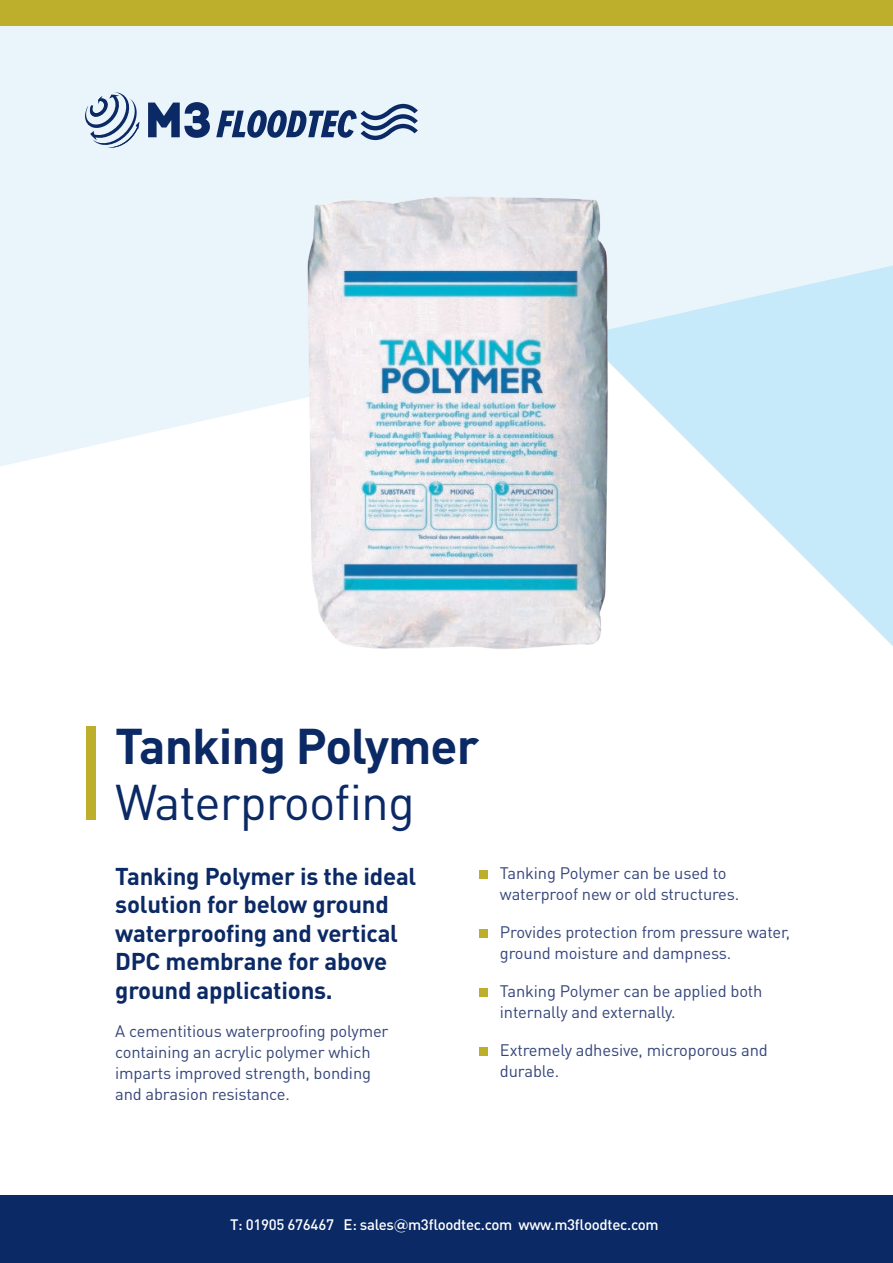
<style>
.page{position:relative;width:893px;height:1263px;background:#fff}
.page>*{position:absolute;margin:0;border:0;box-sizing:border-box;transform-origin:0 0}
.t1{font:700 49.5px "DIN Pro";letter-spacing:-.02em;color:#0b2965}
.t2{font:49.5px "DIN Pro";letter-spacing:-.02em;color:#0b2965}
.t3{font:700 24px/28.5px "DIN Pro";letter-spacing:-.01em;color:#0b2965}
.t4{font:16.5px/21px "DIN Pro";letter-spacing:-.01em;color:#344579}
.t5{font:500 15px "DIN Pro";letter-spacing:-.02em;color:#fff}
.s1{font-family:"Gotham"}
</style>
<div class="page">
<svg style="left:713px;top:466px;width:180px;height:180px"></svg>
<svg style="left:0;top:26px;width:893px;height:440px;fill:#e9f4fb"></svg>
<div style="left:0;top:1196px;width:893px;height:67px;background:#0b2965"></div>
<svg style="left:84px;top:92px;width:55px;height:57px"></svg>
<svg style="left:148px;top:102px;width:62px;height:36px"></svg>
<svg style="left:216px;top:104px;width:202px;height:36px"></svg>
<div style="left:86px;top:727px;width:10px;height:93px;background:#bdae2b"></div>
<div style="left:479px;top:870px;width:8px;height:9px;background:#bdae2b"></div>
<div style="left:479px;top:929px;width:8px;height:9px;background:#bdae2b"></div>
<div style="left:479px;top:988px;width:8px;height:9px;background:#bdae2b"></div>
<div style="left:479px;top:1047px;width:8px;height:9px;background:#bdae2b"></div>
<img style="left:215px;top:182px;width:487px;height:467px">
<div style="left:0;top:0;width:893px;height:26px;background:#bdae2b"></div>
<h1 class="t1" style="left:115px;top:713px;width:365px">Tanking Polymer</h1>
<h1 class="t2" style="left:115px;top:768px;width:301px">Waterproofing</h1>
<h2 class="t3" style="left:115px;top:861px;width:303px">Tanking Polymer is the ideal solution for below ground waterproofing and vertical<br>DPC membrane for above ground applications.</h2>
<p class="t4" style="left:115px;top:1019px;width:275px">A cementitious waterproofing polymer containing an acrylic polymer which imparts improved strength, bonding and abrasion resistance.</p>
<p class="t4" style="left:500px;top:862px;width:241px">Tanking Polymer can be used to waterproof new or old structures.</p>
<p class="t4" style="left:500px;top:921px;width:292px">Provides protection from pressure water, ground moisture and dampness.</p>
<p class="t4" style="left:500px;top:980px;width:264px">Tanking Polymer can be applied both internally and externally.</p>
<p class="t4" style="left:500px;top:1039px;width:269px">Extremely adhesive, microporous and durable.</p>
<p class="t5" style="left:230px;top:1214px;width:430px">T: 01905 676467 E: sales<span class="s1">@</span>m3floodtec.com www.m3floodtec.com</p>
</div>
